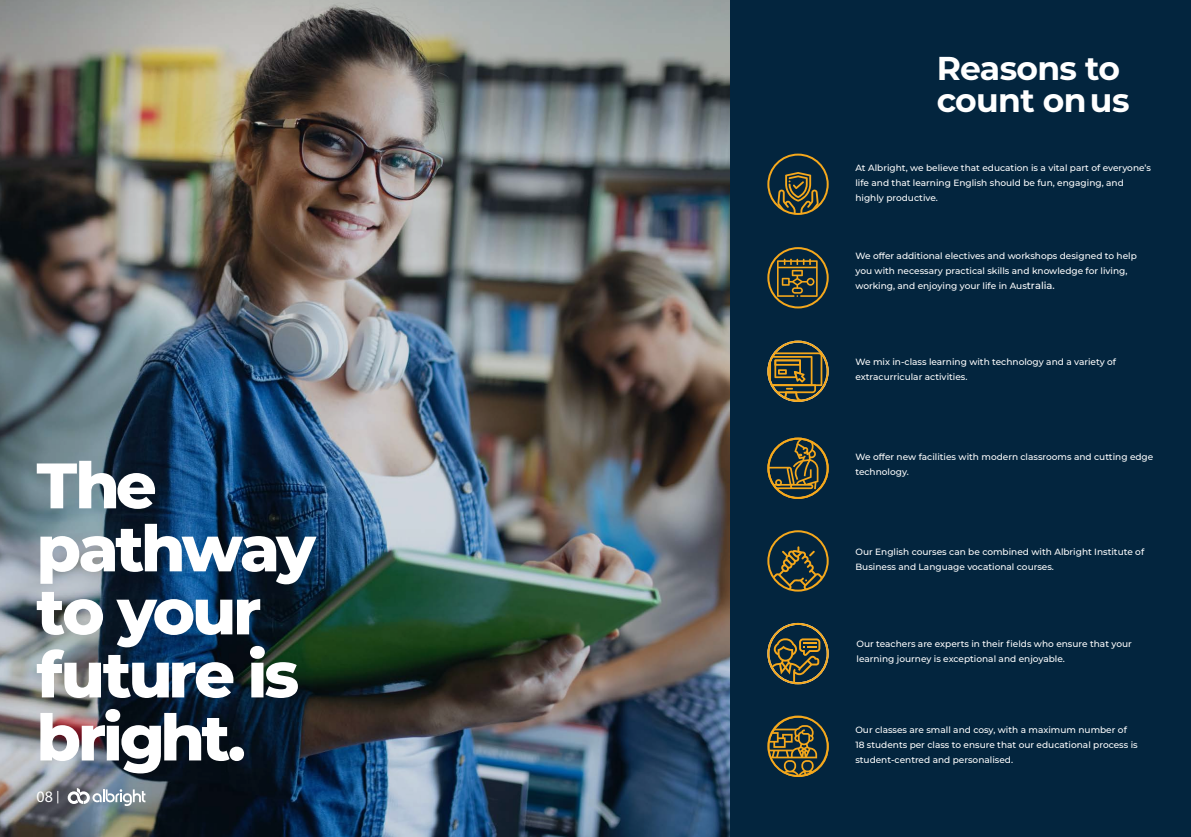
<style>
.page{position:relative;width:1191px;height:837px;background:#fff}
.page>*{position:absolute;margin:0;border:0;box-sizing:border-box;transform-origin:0 0}
.t1{font:800 64px/63px "Montserrat";letter-spacing:-.05em;color:#fff}
.t2{font:700 33px "Montserrat";letter-spacing:-.02em;color:#fff}
.Course_Duration{font:16px "Myriad Pro";color:#fff}
.Paragraph_White{font:500 9px/15px "Montserrat";color:#fff}
.s1{font-size:10px}
</style>
<div class="page">
<img style="left:0;top:0;width:730px;height:836px">
<svg style="left:68px;top:787px;width:77px;height:18px"></svg>
<div style="left:730px;top:0;width:461px;height:836px;background:#03253e"></div>
<svg style="left:57px;top:790px;width:1px;height:13px"></svg>
<svg style="left:777px;top:172px;width:41px;height:42px"></svg>
<div style="left:767px;top:153px;width:61px;height:62px;border:2px solid #f5a81c;border-radius:50%"></div>
<div style="left:767px;top:247px;width:61px;height:61px;border:2px solid #f5a81c;border-radius:50%"></div>
<svg style="left:777px;top:258px;width:40px;height:39px"></svg>
<svg style="left:769px;top:352px;width:53px;height:49px"></svg>
<div style="left:767px;top:340px;width:61px;height:62px;border:2px solid #f5a81c;border-radius:50%"></div>
<svg style="left:770px;top:638px;width:50px;height:45px"></svg>
<div style="left:767px;top:622px;width:61px;height:62px;border:2px solid #f5a81c;border-radius:50%"></div>
<svg style="left:769px;top:439px;width:49px;height:50px"></svg>
<div style="left:767px;top:437px;width:61px;height:62px;border:2px solid #f5a81c;border-radius:50%"></div>
<div style="left:767px;top:530px;width:61px;height:61px;border:2px solid #f5a81c;border-radius:50%"></div>
<svg style="left:772px;top:546px;width:50px;height:44px"></svg>
<svg style="left:769px;top:724px;width:48px;height:52px"></svg>
<div style="left:767px;top:715px;width:61px;height:61px;border:2px solid #f5a81c;border-radius:50%"></div>
<p class="t1" style="left:37px;top:450px;width:122px">The</p>
<p class="t1" style="left:37px;top:513px;width:281px">pathway to your</p>
<p class="t1" style="left:37px;top:639px;width:264px">future is bright.</p>
<p class="Course_Duration" style="left:37px;top:786px;width:18px">08</p>
<p class="t2" style="left:936px;top:45px;width:185px">Reasons to</p>
<p class="t2" style="left:936px;top:77px;width:194px">count on us</p>
<p class="Paragraph_White" style="left:855px;top:160px;width:297px">At Albright, we believe that education is a vital part of everyone’s life and that learning English should be fun, engaging, and highly productive.</p>
<p class="Paragraph_White" style="left:855px;top:248px;width:283px">We offer additional electives and workshops designed to help you with necessary practical skills and knowledge for living, working, and enjoying your life in Aus<span class="s1">tralia.</span></p>
<p class="Paragraph_White" style="left:855px;top:354px;width:262px">We mix in-class learning with technology and a variety of extracurricular activities.</p>
<p class="Paragraph_White" style="left:855px;top:448px;width:299px">We offer new facilities with modern classrooms and cutting edge technology.</p>
<p class="Paragraph_White" style="left:855px;top:543px;width:290px">Our English courses can be combined with Albright Institute of<br>Business and Language vocational courses.</p>
<p class="Paragraph_White" style="left:856px;top:635px;width:277px">Our teachers are experts in their fields who ensure that your learning journey is exceptional and enjoyable.</p>
<p class="Paragraph_White" style="left:855px;top:721px;width:284px">Our classes are small and cosy, with a maximum number of<br>18 students per class to ensure that our educational process is student-centred and personalised.</p>
</div>
